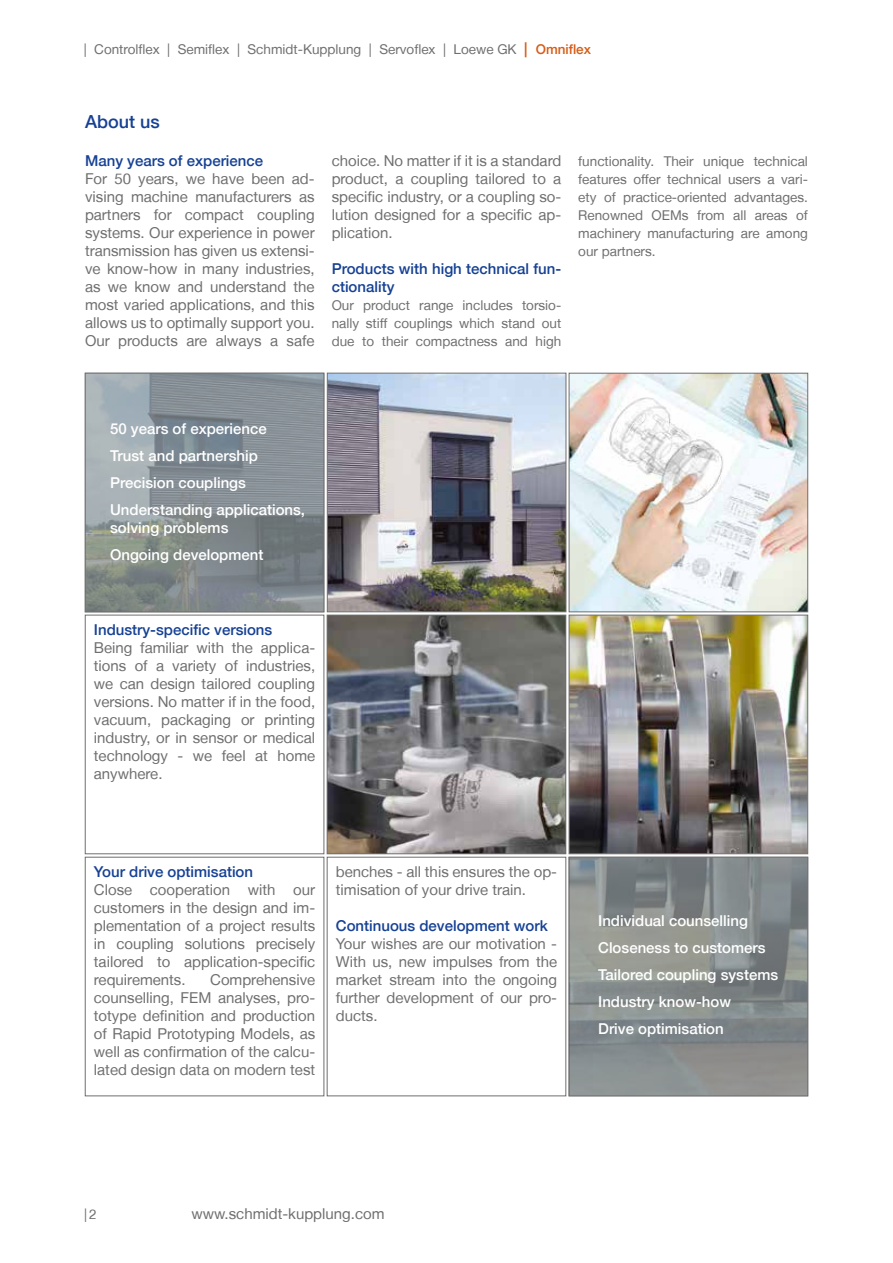
<style>
.page{position:relative;width:893px;height:1263px;background:#fff}
.page>*{position:absolute;margin:0;border:0;box-sizing:border-box;transform-origin:0 0}
.t1{font:500 18px "Helvetica Neue LT";color:#164194}
.t2{font:15px/18px "Helvetica Neue LT";color:#706f6f;text-align:justify}
.t3{font:500 15px/27px "Helvetica Neue LT";color:#fff}
.t4{font:500 15px/18px "Helvetica Neue LT";color:#164194}
.t5{font:13.5px/18px "Helvetica Neue LT";color:#706f6f;text-align:justify}
.s1{font-weight:500;font-size:15px;color:#d75b15}
.s2{font-weight:500;color:#d75b15}
</style>
<div class="page">
<img style="left:324px;top:373px;width:242px;height:239px">
<svg style="left:85px;top:373px;width:239px;height:239px;background:#889094"></svg>
<img style="left:571px;top:375px;width:235px;height:235px">
<div style="left:569px;top:373px;width:239px;height:239px;border:1px solid #706f6f"></div>
<div style="left:327px;top:857px;width:239px;height:239px;border:1px solid #706f6f"></div>
<div style="left:85px;top:857px;width:239px;height:239px;border:1px solid #706f6f"></div>
<div style="left:85px;top:615px;width:239px;height:239px;border:1px solid #706f6f"></div>
<img style="left:569px;top:615px;width:239px;height:242px">
<img style="left:329px;top:617px;width:235px;height:235px">
<div style="left:327px;top:615px;width:239px;height:239px;border:1px solid #706f6f"></div>
<svg style="left:569px;top:857px;width:239px;height:239px;background:#868b8b"></svg>
<p class="t5" style="left:84px;top:40px;width:509px">| Controlflex | Semiflex | Schmidt-Kupplung | Servoflex | Loewe GK <span class="s1">|</span> <span class="s2">Omniflex</span></p>
<p class="t1" style="left:85px;top:111px;width:76px">About us</p>
<p class="t4" style="left:85px;top:152px;width:180px">Many years of experience</p>
<p class="t2" style="left:85px;top:170px;width:231px">For 50 years, we have been ad&shy;vising machine manufacturers as partners for compact coupling systems. Our experience in power transmission has given us extensi&shy;ve know-how in many industries, as we know and understand the most varied applications, and this allows us to optimally support you.<br>Our products are always a safe</p>
<p class="t2" style="left:332px;top:152px;width:231px">choice. No matter if it is a standard product, a coupling tailored to a specific industry, or a coupling so&shy;lution designed for a specific ap&shy;plication.</p>
<p class="t4" style="left:332px;top:260px;width:231px">Products with high technical fun&shy;ctionality</p>
<p class="t5" style="left:332px;top:296px;width:231px">Our product range includes torsio&shy;nally stiff couplings which stand out due to their compactness and high</p>
<p class="t5" style="left:578px;top:152px;width:231px">functionality. Their unique technical features offer technical users a vari&shy;ety of practice-oriented advantages.<br>Renowned OEMs from all areas of machinery manufacturing are among our partners.</p>
<p class="t3" style="left:110px;top:415px;width:197px">50 years of experience<br>Trust and partnership<br>Precision couplings<br>Understanding applications,</p>
<p class="t3" style="left:110px;top:514px;width:155px">solving problems<br>Ongoing development</p>
<p class="t4" style="left:94px;top:620px;width:180px">Industry-specific versions</p>
<p class="t2" style="left:94px;top:638px;width:223px">Being familiar with the applica&shy;tions of a variety of industries, we can design tailored coupling versions. No matter if in the food, vacuum, packaging or printing industry, or in sensor or medical technology - we feel at home anywhere.</p>
<p class="t4" style="left:94px;top:862px;width:161px">Your drive optimisation</p>
<p class="t2" style="left:94px;top:880px;width:223px">Close cooperation with our customers in the design and im&shy;plementation of a project results in coupling solutions precisely tailored to application-specific requirements.</p>
<p class="t2" style="left:94px;top:970px;width:223px;text-indent:116px">Comprehensive counselling, FEM analyses, pro&shy;totype definition and production of Rapid Prototyping Models, as well as confirmation of the calcu&shy;lated design data on modern test</p>
<p class="t2" style="left:336px;top:862px;width:223px">benches - all this ensures the op&shy;timisation of your drive train.</p>
<p class="t4" style="left:336px;top:916px;width:213px">Continuous development work</p>
<p class="t2" style="left:336px;top:934px;width:223px">Your wishes are our motivation - With us, new impulses from the market stream into the ongoing further development of our pro&shy;ducts.</p>
<p class="t3" style="left:598px;top:907px;width:181px">Individual counselling<br>Closeness to customers<br>Tailored coupling systems<br>Industry know-how<br>Drive optimisation</p>
<p class="t5" style="left:84px;top:1205px;width:14px">|2</p>
<p class="t2" style="left:191px;top:1205px;width:195px">www.schmidt-kupplung.com</p>
</div>
